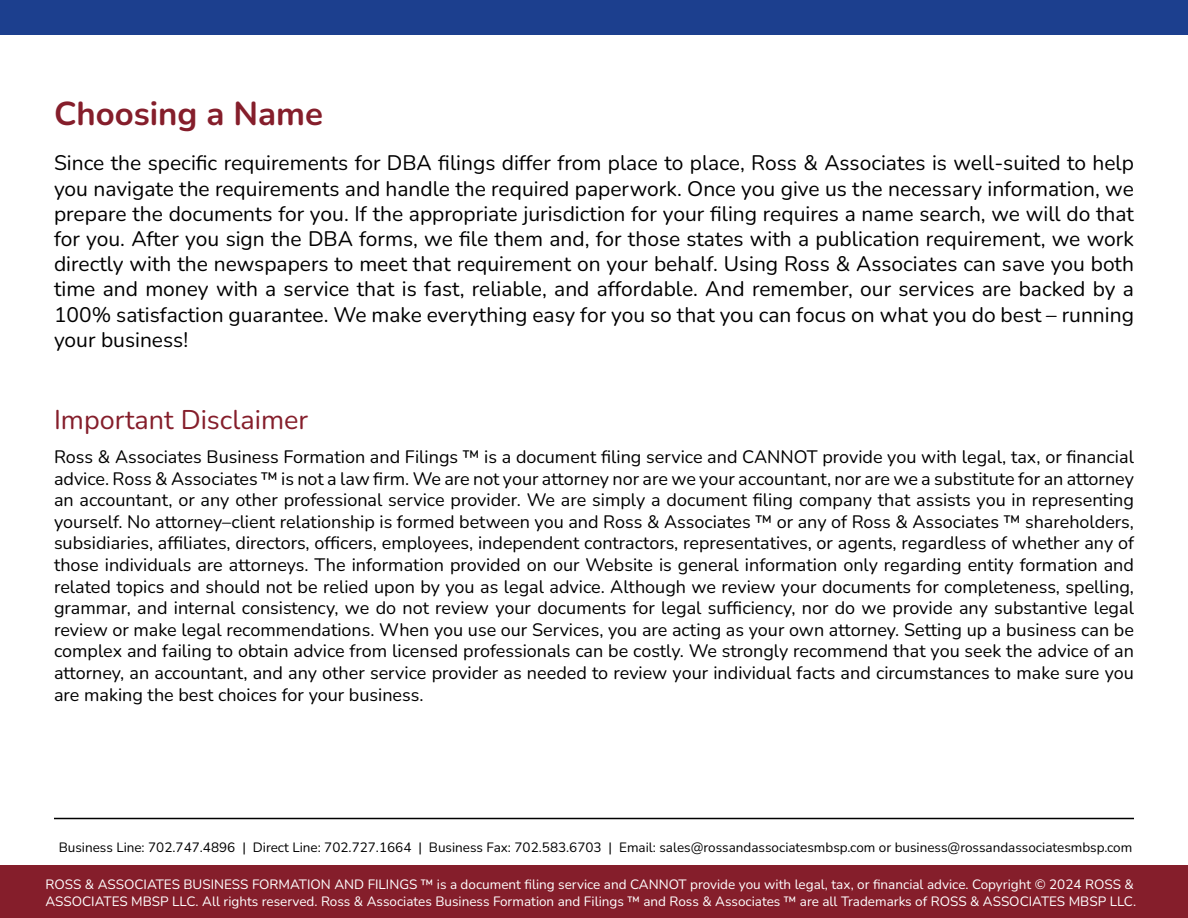
<style>
.page{position:relative;width:1188px;height:918px;background:#fff}
.page>*{position:absolute;margin:0;border:0;box-sizing:border-box;transform-origin:0 0}
.t1{font:700 33px "Nunito";color:#851e2b}
.t2{font:27px "Nunito";color:#851e2b}
.t3{font:21px/25.2px "Nunito";color:#000;text-align:justify}
.t4{font:18px/21.6px "Nunito";color:#000;text-align:justify}
.t5{font:13.5px/16.2px "Nunito";color:#fff}
.t6{font:13.5px "Nunito";color:#000}
</style>
<div class="page">
<div style="left:0;top:865px;width:1188px;height:53px;background:#851e2b"></div>
<div style="left:0;top:0;width:1188px;height:35px;background:#1c3f8e"></div>
<hr style="left:54px;top:818px;width:1080px;height:1px;background:#000">
<h1 class="t1" style="left:54px;top:90px;width:271px">Choosing a Name</h1>
<p class="t3" style="left:54px;top:150px;width:1082px">Since the specific requirements for DBA filings differ from place to place, Ross &amp; Associates is well-suited to help you navigate the requirements and handle the required paperwork. Once you give us the necessary information, we prepare the documents for you. If the appropriate jurisdiction for your filing requires a name search, we will do that for you. After you sign the DBA forms, we file them and, for those states with a publication requirement, we work directly with the newspapers to meet that requirement on your behalf. Using Ross &amp; Associates can save you both time and money with a service that is fast, reliable, and affordable. And remember, our services are backed by a 100% satisfaction guarantee. We make everything easy for you so that you can focus on what you do best – running your business!</p>
<h2 class="t2" style="left:54px;top:400px;width:256px">Important Disclaimer</h2>
<p class="t4" style="left:54px;top:445px;width:1082px">Ross &amp; Associates Business Formation and Filings ™ is a document filing service and CANNOT provide you with legal, tax, or financial advice. Ross &amp; Associates ™ is not a law firm. We are not your attorney nor are we your accountant, nor are we a substitute for an attorney an accountant, or any other professional service provider. We are simply a document filing company that assists you in representing yourself. No attorney–client relationship is formed between you and Ross &amp; Associates ™ or any of Ross &amp; Associates ™ shareholders, subsidiaries, affiliates, directors, officers, employees, independent contractors, representatives, or agents, regardless of whether any of those individuals are attorneys. The information provided on our Website is general information only regarding entity formation and related topics and should not be relied upon by you as legal advice. Although we review your documents for completeness, spelling, grammar, and internal consistency, we do not review your documents for legal sufficiency, nor do we provide any substantive legal review or make legal recommendations. When you use our Services, you are acting as your own attorney. Setting up a business can be complex and failing to obtain advice from licensed professionals can be costly. We strongly recommend that you seek the advice of an attorney, an accountant, and any other service provider as needed to review your individual facts and circumstances to make sure you are making the best choices for your business.</p>
<p class="t6" style="left:59px;top:838px;width:1075px">Business Line: 702.747.4896 | Direct Line: 702.727.1664 | Business Fax: 702.583.6703 | Email: sales@rossandassociatesmbsp.com or business@rossandassociatesmbsp.com</p>
<p class="t5" style="left:45px;top:876px;width:1092px">ROSS &amp; ASSOCIATES BUSINESS FORMATION AND FILINGS ™ is a document filing service and CANNOT provide you with legal, tax, or financial advice. Copyright © 2024 ROSS &amp;<br>ASSOCIATES MBSP LLC. All rights reserved. Ross &amp; Associates Business Formation and Filings ™ and Ross &amp; Associates ™ are all Trademarks of ROSS &amp; ASSOCIATES MBSP LLC.</p>
</div>
